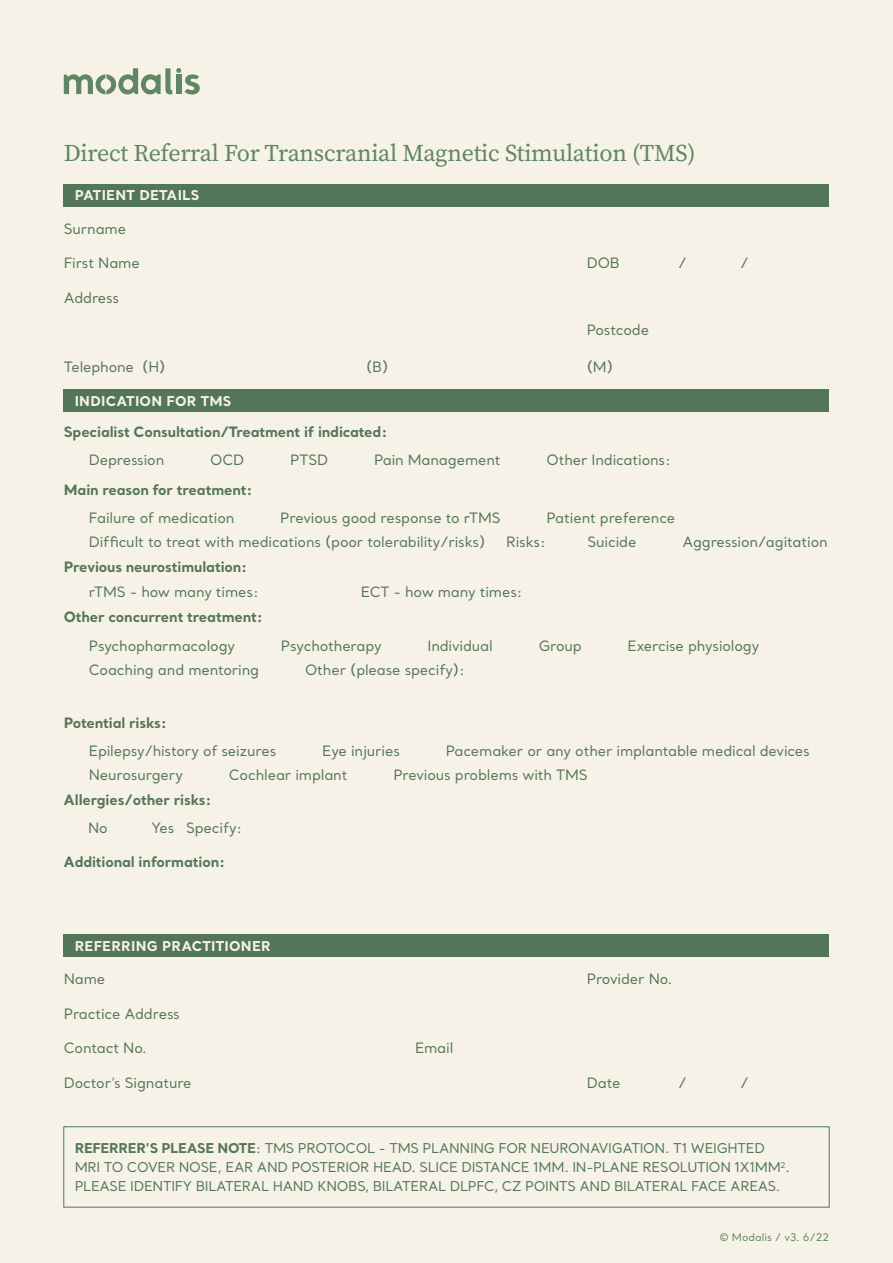
<style>
.page{position:relative;width:893px;height:1263px;background:#f7f2e7}
.page>*{position:absolute;margin:0;border:0;box-sizing:border-box;transform-origin:0 0}
.t1{font:24px "Source Serif Pro";letter-spacing:-.01em;color:#618664}
.t2{font:14.25px "Santral";letter-spacing:-.01em;color:#547658}
.t3{font:700 14.25px "Santral";letter-spacing:-.01em;color:#547658}
.t4{font:13.5px/18.8px "Santral";letter-spacing:-.02em;color:#547658}
.t5{font:700 13.5px "Santral";letter-spacing:.02em;color:#f7f2e7}
.t6{font:10.5px "Santral";color:#618664}
.s1{font-weight:700}
</style>
<div class="page">
<svg style="left:64px;top:68px;width:136px;height:26px"></svg>
<div style="left:63px;top:1126px;width:767px;height:81px;border:1px solid #547658"></div>
<div style="left:64px;top:184px;width:765px;height:23px;background:#547658"></div>
<div style="left:64px;top:389px;width:765px;height:23px;background:#547658"></div>
<div style="left:64px;top:934px;width:765px;height:23px;background:#547658"></div>
<h1 class="t1" style="left:64px;top:137px;width:633px">Direct Referral For Transcranial Magnetic Stimulation (TMS)</h1>
<p class="t5" style="left:75px;top:186px;width:126px">PATIENT DETAILS</p>
<p class="t2" style="left:64px;top:219px;width:64px">Surname</p>
<p class="t2" style="left:64px;top:254px;width:78px">First Name</p>
<p class="t2" style="left:64px;top:288px;width:57px">Address</p>
<p class="t2" style="left:587px;top:254px;width:35px">DOB</p>
<p class="t2" style="left:587px;top:321px;width:64px">Postcode</p>
<p class="t2" style="left:64px;top:357px;width:103px">Telephone (H)</p>
<p class="t2" style="left:366px;top:357px;width:24px">(B)</p>
<p class="t2" style="left:587px;top:357px;width:28px">(M)</p>
<p class="t5" style="left:75px;top:392px;width:158px">INDICATION FOR TMS</p>
<p class="t2" style="left:678px;top:254px;width:10px">/</p>
<p class="t2" style="left:740px;top:254px;width:10px">/</p>
<p class="t3" style="left:64px;top:422px;width:325px">Specialist Consultation/Treatment if indicated:</p>
<p class="t2" style="left:89px;top:451px;width:77px">Depression</p>
<p class="t2" style="left:210px;top:451px;width:36px">OCD</p>
<p class="t2" style="left:290px;top:451px;width:40px">PTSD</p>
<p class="t2" style="left:374px;top:451px;width:128px">Pain Management</p>
<p class="t2" style="left:546px;top:451px;width:126px">Other Indications:</p>
<p class="t3" style="left:64px;top:480px;width:190px">Main reason for treatment:</p>
<p class="t2" style="left:89px;top:509px;width:147px">Failure of medication</p>
<p class="t2" style="left:280px;top:509px;width:222px">Previous good response to rTMS</p>
<p class="t2" style="left:547px;top:509px;width:130px">Patient preference</p>
<p class="t2" style="left:89px;top:533px;width:398px">Difficult to treat with medications (poor tolerability/risks)</p>
<p class="t2" style="left:506px;top:533px;width:41px">Risks:</p>
<p class="t2" style="left:587px;top:533px;width:51px">Suicide</p>
<p class="t2" style="left:682px;top:533px;width:147px">Aggression/agitation</p>
<p class="t3" style="left:64px;top:557px;width:185px">Previous neurostimulation:</p>
<p class="t2" style="left:89px;top:583px;width:171px">rTMS - how many times:</p>
<p class="t2" style="left:361px;top:583px;width:163px">ECT - how many times:</p>
<p class="t3" style="left:64px;top:607px;width:201px">Other concurrent treatment:</p>
<p class="t2" style="left:89px;top:636px;width:148px">Psychopharmacology</p>
<p class="t2" style="left:281px;top:636px;width:102px">Psychotherapy</p>
<p class="t2" style="left:427px;top:636px;width:67px">Individual</p>
<p class="t2" style="left:539px;top:636px;width:45px">Group</p>
<p class="t2" style="left:628px;top:636px;width:133px">Exercise physiology</p>
<p class="t2" style="left:89px;top:660px;width:172px">Coaching and mentoring</p>
<p class="t2" style="left:305px;top:660px;width:161px">Other (please specify):</p>
<p class="t3" style="left:64px;top:713px;width:105px">Potential risks:</p>
<p class="t2" style="left:89px;top:742px;width:189px">Epilepsy/history of seizures</p>
<p class="t2" style="left:322px;top:742px;width:79px">Eye injuries</p>
<p class="t2" style="left:446px;top:742px;width:365px">Pacemaker or any other implantable medical devices</p>
<p class="t2" style="left:89px;top:766px;width:96px">Neurosurgery</p>
<p class="t2" style="left:229px;top:766px;width:120px">Cochlear implant</p>
<p class="t2" style="left:393px;top:766px;width:196px">Previous problems with TMS</p>
<p class="t3" style="left:64px;top:790px;width:150px">Allergies/other risks:</p>
<p class="t2" style="left:88px;top:819px;width:21px">No</p>
<p class="t2" style="left:152px;top:819px;width:92px">Yes Specify:</p>
<p class="t3" style="left:64px;top:852px;width:163px">Additional information:</p>
<p class="t5" style="left:75px;top:937px;width:198px">REFERRING PRACTITIONER</p>
<p class="t2" style="left:64px;top:970px;width:43px">Name</p>
<p class="t2" style="left:64px;top:1004px;width:118px">Practice Address</p>
<p class="t2" style="left:64px;top:1039px;width:85px">Contact No.</p>
<p class="t2" style="left:64px;top:1073px;width:129px">Doctor’s Signature</p>
<p class="t2" style="left:415px;top:1039px;width:40px">Email</p>
<p class="t2" style="left:587px;top:970px;width:87px">Provider No.</p>
<p class="t2" style="left:587px;top:1073px;width:35px">Date</p>
<p class="t2" style="left:678px;top:1073px;width:10px">/</p>
<p class="t2" style="left:740px;top:1073px;width:10px">/</p>
<p class="t4" style="left:75px;top:1139px;width:717px"><span class="s1">REFERRER’S PLEASE NOTE</span>: TMS PROTOCOL - TMS PLANNING FOR NEURONAVIGATION. T1 WEIGHTED<br>MRI TO COVER NOSE, EAR AND POSTERIOR HEAD. SLICE DISTANCE 1MM. IN-PLANE RESOLUTION 1X1MM<sup>2</sup>.<br>PLEASE IDENTIFY BILATERAL HAND KNOBS, BILATERAL DLPFC, CZ POINTS AND BILATERAL FACE AREAS.</p>
<p class="t6" style="left:719px;top:1230px;width:111px">© Modalis / v3. 6/22</p>
</div>
